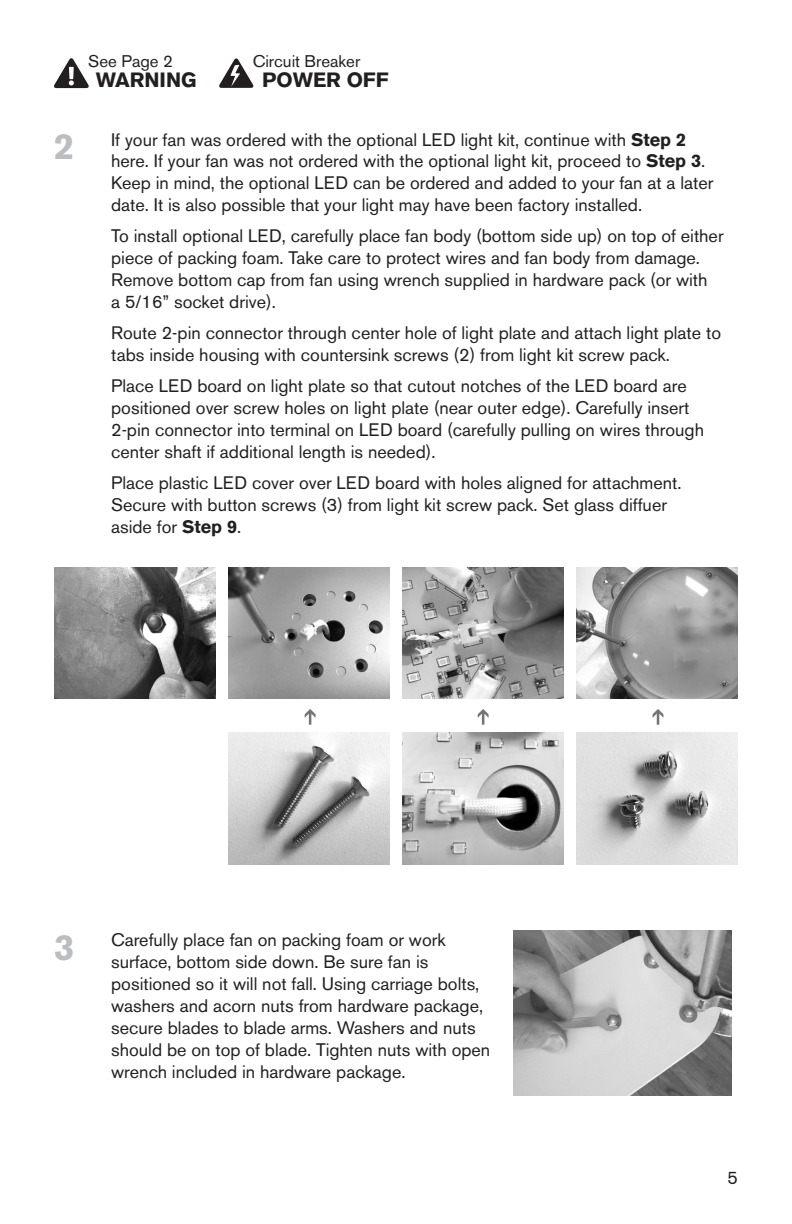
<style>
.page{position:relative;width:792px;height:1224px;background:#fff}
.page>*{position:absolute;margin:0;border:0;box-sizing:border-box;transform-origin:0 0}
.t1{font:700 36px "Akzidenz Grotesk BE";color:#bcbdc0}
.t2{font:900 20.4px "Akzidenz Grotesk";color:#231f20}
.t3{font:18px/22px "Akzidenz Grotesk BE";color:#231f20}
.t4{font:16.8px "Akzidenz Grotesk BE";color:#231f20}
.s1{font-weight:700}
</style>
<div class="page">
<img style="left:228px;top:567px;width:161px;height:132px">
<img style="left:228px;top:733px;width:161px;height:131px">
<img style="left:54px;top:567px;width:161px;height:132px">
<img style="left:577px;top:567px;width:161px;height:132px">
<img style="left:577px;top:733px;width:161px;height:131px">
<img style="left:403px;top:567px;width:161px;height:132px">
<img style="left:403px;top:733px;width:161px;height:131px">
<img style="left:513px;top:931px;width:219px;height:164px">
<svg style="left:54px;top:58px;width:35px;height:30px"></svg>
<svg style="left:219px;top:58px;width:35px;height:30px"></svg>
<svg style="left:305px;top:709px;width:11px;height:16px"></svg>
<svg style="left:478px;top:709px;width:11px;height:16px"></svg>
<svg style="left:653px;top:709px;width:10px;height:16px"></svg>
<p class="t4" style="left:88px;top:51px;width:86px">See Page 2</p>
<p class="t2" style="left:96px;top:68px;width:102px">WARNING</p>
<p class="t4" style="left:253px;top:51px;width:109px">Circuit Breaker</p>
<p class="t2" style="left:262px;top:68px;width:128px">POWER OFF</p>
<h1 class="t1" style="left:54px;top:126px;width:22px">2</h1>
<p class="t3" style="left:111px;top:128px;width:604px">If your fan was ordered with the optional LED light kit, continue with <span class="s1">Step 2 </span>here. If your fan was not ordered with the optional light kit, proceed to <span class="s1">Step 3</span>.<br>Keep in mind, the optional LED can be ordered and added to your fan at a later date. It is also possible that your light may have been factory installed.</p>
<p class="t3" style="left:111px;top:225px;width:614px">To install optional LED, carefully place fan body (bottom side up) on top of either piece of packing foam. Take care to protect wires and fan body from damage.<br>Remove bottom cap from fan using wrench supplied in hardware pack (or with<br>a 5/16” socket drive).</p>
<p class="t3" style="left:111px;top:322px;width:611px">Route 2-pin connector through center hole of light plate and attach light plate to tabs inside housing with countersink screws (2) from light kit screw pack.</p>
<p class="t3" style="left:111px;top:375px;width:594px">Place LED board on light plate so that cutout notches of the LED board are positioned over screw holes on light plate (near outer edge). Carefully insert 2-pin connector into terminal on LED board (carefully pulling on wires through center shaft if additional length is needed).</p>
<p class="t3" style="left:111px;top:472px;width:572px">Place plastic LED cover over LED board with holes aligned for attachment.<br>Secure with button screws (3) from light kit screw pack. Set glass diffuer aside for <span class="s1">Step 9</span>.</p>
<h1 class="t1" style="left:54px;top:927px;width:22px">3</h1>
<p class="t3" style="left:111px;top:929px;width:381px">Carefully place fan on packing foam or work surface, bottom side down. Be sure fan is positioned so it will not fall. Using carriage bolts, washers and acorn nuts from hardware package, secure blades to blade arms. Washers and nuts should be on top of blade. Tighten nuts with open wrench included in hardware package.</p>
<p class="t3" style="left:728px;top:1166px;width:12px">5</p>
</div>
